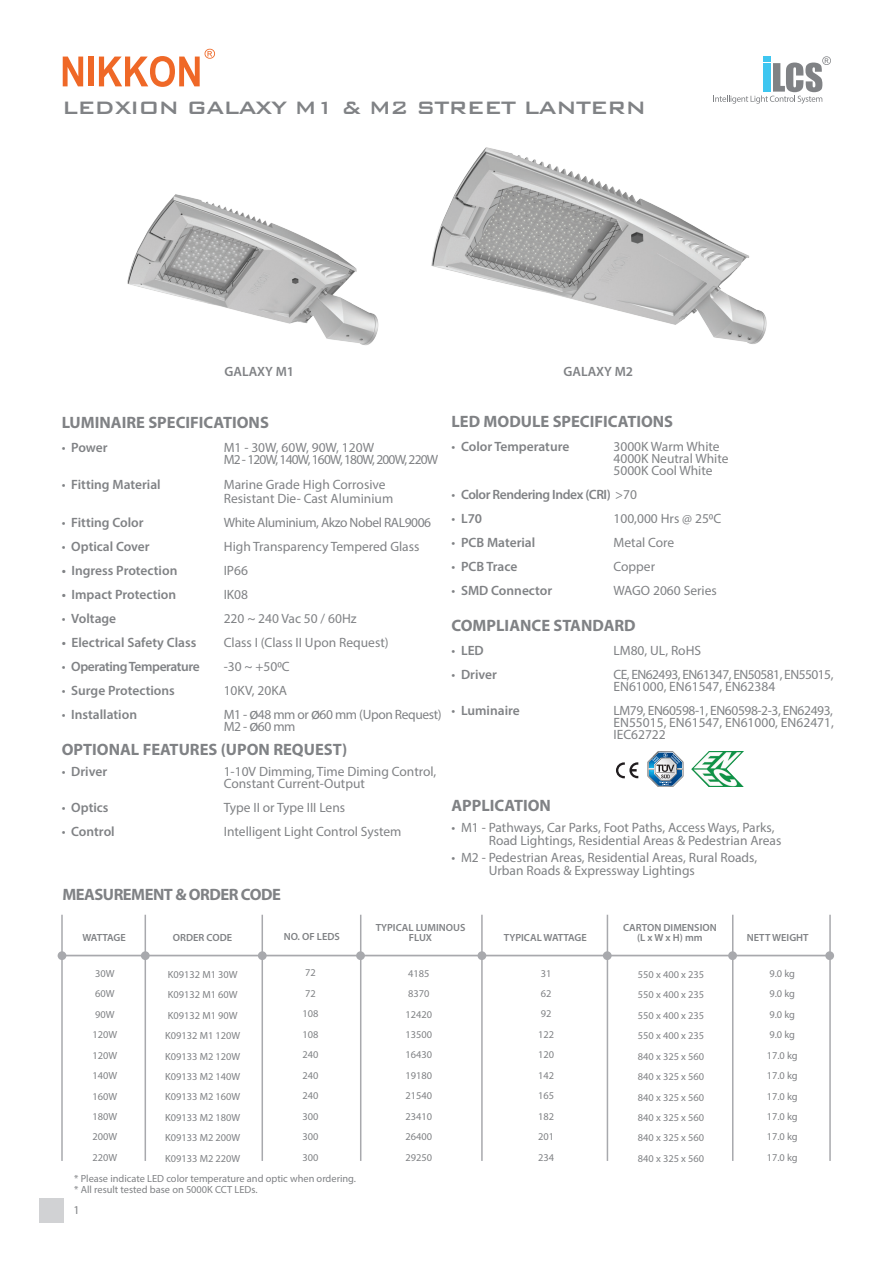
<style>
.page{position:relative;width:893px;height:1263px;background:#fff}
.page>*{position:absolute;margin:0;border:0;box-sizing:border-box;transform-origin:0 0}
.t1{font:500 24px "Bank Gothic BT";letter-spacing:-.04em;color:#808285}
.t2{font:700 16.5px "Myriad Pro";color:#808285}
.t3{font:700 16.5px "Myriad Pro";letter-spacing:-.03em;color:#808285}
.t4{font:13.5px/12px "Myriad Pro";color:#808285}
.t5{font:600 13.5px "Myriad Pro";color:#808285}
.t6{font:13.5px/12px "Myriad Pro";letter-spacing:-.03em;color:#808285}
.t7{font:13.5px/12px "Myriad Pro";letter-spacing:-.04em;color:#808285}
.t8{font:13.5px/12px "Myriad Pro";letter-spacing:-.06em;color:#808285}
.t9{font:600 13.5px "Myriad Pro";letter-spacing:-.03em;color:#808285}
.t10{font:12px "Myriad Pro";color:#808285}
.t11{font:10.35px/20.4px "Myriad Pro";color:#808285}
.t12{font:600 10.35px/10.2px "Myriad Pro";color:#808285;text-align:center}
.t13{font:600 10.35px "Myriad Pro";letter-spacing:-.04em;color:#808285}
.s1{font-weight:400}
.s2{font-size:16.5px}
</style>
<div class="page">
<div style="left:40px;top:1198px;width:24px;height:25px;background:#d1d2d4"></div>
<svg style="left:63px;top:57px;width:20px;height:29px"></svg>
<div style="left:89px;top:57px;width:5px;height:29px;background:#ef6827"></div>
<svg style="left:99px;top:49px;width:116px;height:38px"></svg>
<svg style="left:713px;top:56px;width:118px;height:48px"></svg>
<img style="left:431px;top:147px;width:336px;height:197px">
<img style="left:127px;top:194px;width:252px;height:152px">
<svg style="left:616px;top:762px;width:22px;height:16px"></svg>
<svg style="left:648px;top:751px;width:35px;height:36px"></svg>
<img style="left:691px;top:751px;width:53px;height:36px">
<hr style="left:829px;top:915px;width:2px;height:246px;background:#a8a9ad">
<div style="left:825px;top:951px;width:9px;height:9px;background:#a8a9ad;border-radius:50%"></div>
<hr style="left:607px;top:915px;width:1px;height:246px;background:#a8a9ad">
<hr style="left:732px;top:915px;width:1px;height:246px;background:#a8a9ad">
<hr style="left:360px;top:915px;width:1px;height:246px;background:#a8a9ad">
<hr style="left:481px;top:915px;width:2px;height:246px;background:#a8a9ad">
<div style="left:603px;top:951px;width:9px;height:9px;background:#a8a9ad;border-radius:50%"></div>
<div style="left:728px;top:951px;width:9px;height:9px;background:#a8a9ad;border-radius:50%"></div>
<div style="left:356px;top:951px;width:9px;height:9px;background:#a8a9ad;border-radius:50%"></div>
<div style="left:478px;top:951px;width:8px;height:9px;background:#a8a9ad;border-radius:50%"></div>
<svg style="left:66px;top:955px;width:759px;height:1px"></svg>
<hr style="left:61px;top:915px;width:2px;height:246px;background:#a8a9ad">
<div style="left:58px;top:951px;width:8px;height:9px;background:#a8a9ad;border-radius:50%"></div>
<hr style="left:145px;top:915px;width:1px;height:246px;background:#a8a9ad">
<hr style="left:262px;top:915px;width:1px;height:246px;background:#a8a9ad">
<div style="left:141px;top:951px;width:9px;height:9px;background:#a8a9ad;border-radius:50%"></div>
<div style="left:258px;top:951px;width:9px;height:9px;background:#a8a9ad;border-radius:50%"></div>
<h1 class="t1" style="left:62px;top:94px;width:586px">LEDXION GALAXY M1 &amp; M2 STREET LANTERN</h1>
<p class="t5" style="left:225px;top:363px;width:71px">GALAXY M1</p>
<p class="t5" style="left:563px;top:363px;width:71px">GALAXY M2</p>
<p class="t2" style="left:62px;top:411px;width:209px">LUMINAIRE SPECIFICATIONS</p>
<p class="t5" style="left:62px;top:439px;width:47px"><span class="s1">•</span> Power</p>
<p class="t8" style="left:224px;top:441px;width:216px">M1 - 30W, 60W, 90W, 120W<br>M2 - 120W, 140W, 160W, 180W, 200W, 220W</p>
<p class="t5" style="left:62px;top:476px;width:100px"><span class="s1">•</span> Fitting Material</p>
<p class="t4" style="left:224px;top:478px;width:171px;line-height:13.5px">Marine Grade High Corrosive<br>Resistant Die- Cast Aluminium</p>
<p class="t5" style="left:62px;top:514px;width:83px"><span class="s1">•</span> Fitting Color</p>
<p class="t6" style="left:224px;top:516px;width:209px">White Aluminium, Akzo Nobel RAL9006</p>
<p class="t5" style="left:62px;top:538px;width:90px"><span class="s1">•</span> Optical Cover</p>
<p class="t4" style="left:224px;top:540px;width:197px">High Transparency Tempered Glass</p>
<p class="t5" style="left:62px;top:562px;width:117px">• Ingress Protection</p>
<p class="t4" style="left:224px;top:564px;width:26px">IP66</p>
<p class="t5" style="left:62px;top:586px;width:116px">• Impact Protection</p>
<p class="t4" style="left:224px;top:588px;width:26px">IK08</p>
<p class="t5" style="left:62px;top:610px;width:56px"><span class="s1">•</span> Voltage</p>
<p class="t4" style="left:224px;top:612px;width:134px">220 ~ 240 Vac 50 / 60Hz</p>
<p class="t5" style="left:62px;top:634px;width:136px">• Electrical Safety Class</p>
<p class="t4" style="left:224px;top:636px;width:166px">Class I (Class II Upon Request)</p>
<p class="t9" style="left:62px;top:658px;width:140px"><span class="s1">•</span> Operating Temperature</p>
<p class="t4" style="left:224px;top:660px;width:68px">-30 ~ +500C</p>
<p class="t5" style="left:62px;top:682px;width:115px"><span class="s1">•</span> Surge Protections</p>
<p class="t4" style="left:224px;top:684px;width:65px">10KV, 20KA</p>
<p class="t5" style="left:62px;top:706px;width:77px"><span class="s1">•</span> Installation</p>
<p class="t6" style="left:224px;top:708px;width:219px">M1 - <span class="s2">ø</span>48 mm or <span class="s2">ø</span>60 mm (Upon Request)<br>M2 - <span class="s2">ø</span>60 mm</p>
<p class="t2" style="left:62px;top:738px;width:287px">OPTIONAL FEATURES (UPON REQUEST)</p>
<p class="t5" style="left:62px;top:763px;width:47px"><span class="s1">•</span> Driver</p>
<p class="t4" style="left:224px;top:765px;width:214px">1-10V Dimming, Time Diming Control,<br>Constant Current-Output</p>
<p class="t5" style="left:62px;top:799px;width:48px"><span class="s1">•</span> Optics</p>
<p class="t4" style="left:224px;top:801px;width:123px">Type II or Type III Lens</p>
<p class="t5" style="left:62px;top:823px;width:55px"><span class="s1">•</span> Control</p>
<p class="t4" style="left:224px;top:825px;width:179px">Intelligent Light Control System</p>
<p class="t3" style="left:62px;top:884px;width:220px">MEASUREMENT &amp; ORDER CODE</p>
<p class="t2" style="left:451px;top:410px;width:223px">LED MODULE SPECIFICATIONS</p>
<p class="t5" style="left:451px;top:438px;width:119px"><span class="s1">•</span> Color Temperature</p>
<p class="t4" style="left:613px;top:440px;width:117px">3000K Warm White<br>4000K Neutral White<br>5000K Cool White</p>
<p class="t9" style="left:451px;top:486px;width:187px"><span class="s1">•</span> Color Rendering Index (CRI) <span class="s1">&gt;70</span></p>
<p class="t5" style="left:451px;top:510px;width:32px"><span class="s1">•</span> L70</p>
<p class="t4" style="left:613px;top:512px;width:109px">100,000 Hrs @ 250C</p>
<p class="t5" style="left:451px;top:534px;width:85px"><span class="s1">•</span> PCB Material</p>
<p class="t4" style="left:613px;top:536px;width:62px">Metal Core</p>
<p class="t5" style="left:451px;top:558px;width:67px"><span class="s1">•</span> PCB Trace</p>
<p class="t4" style="left:613px;top:560px;width:43px">Copper</p>
<p class="t5" style="left:451px;top:582px;width:102px"><span class="s1">•</span> SMD Connector</p>
<p class="t4" style="left:613px;top:584px;width:105px">WAGO 2060 Series</p>
<p class="t2" style="left:451px;top:614px;width:186px">COMPLIANCE STANDARD</p>
<p class="t5" style="left:451px;top:642px;width:34px"><span class="s1">•</span> LED</p>
<p class="t4" style="left:613px;top:644px;width:89px">LM80, UL, RoHS</p>
<p class="t5" style="left:451px;top:666px;width:47px"><span class="s1">•</span> Driver</p>
<p class="t7" style="left:613px;top:668px;width:221px">CE, EN62493, EN61347, EN50581, EN55015,<br>EN61000, EN61547, EN62384</p>
<p class="t5" style="left:451px;top:702px;width:70px"><span class="s1">•</span> Luminaire</p>
<p class="t4" style="left:613px;top:704px;width:222px;text-align:justify">LM79, EN60598-1, EN60598-2-3, EN62493, EN55015, EN61547, EN61000, EN62471, IEC62722</p>
<p class="t2" style="left:451px;top:794px;width:101px">APPLICATION</p>
<p class="t4" style="left:489px;top:820px;width:294px;line-height:13.5px;text-indent:-37px">• M1 - Pathways, Car Parks, Foot Paths, Access Ways, Parks,<br>Road Lightings, Residential Areas &amp; Pedestrian Areas</p>
<p class="t4" style="left:489px;top:850px;width:270px;line-height:13.5px;text-indent:-37px">• M2 - Pedestrian Areas, Residential Areas, Rural Roads,<br>Urban Roads &amp; Expressway Lightings</p>
<p class="t13" style="left:82px;top:930px;width:45px">WATTAGE</p>
<p class="t11" style="left:93px;top:963px;width:26px">30W<br>60W<br>90W<br>120W<br>120W<br>140W<br>160W<br>180W<br>200W<br>220W</p>
<p class="t12" style="left:173px;top:932px;width:61px">ORDER CODE</p>
<p class="t12" style="left:623px;top:922px;width:95px">CARTON DIMENSION (L x W x H) mm</p>
<p class="t12" style="left:376px;top:922px;width:91px">TYPICAL LUMINOUS<br>FLUX</p>
<p class="t12" style="left:504px;top:932px;width:84px">TYPICAL WATTAGE</p>
<p class="t12" style="left:284px;top:931px;width:58px">NO. OF LEDS</p>
<p class="t11" style="left:165px;top:964px;width:77px">K09132 M1 30W<br>K09132 M1 60W<br>K09132 M1 90W<br>K09132 M1 120W<br>K09133 M2 120W<br>K09133 M2 140W<br>K09133 M2 160W<br>K09133 M2 180W<br>K09133 M2 200W<br>K09133 M2 220W</p>
<p class="t11" style="left:302px;top:962px;width:17px">72<br>72<br>108<br>108<br>240<br>240<br>240<br>300<br>300<br>300</p>
<p class="t11" style="left:538px;top:963px;width:17px">31<br>62<br>92<br>122<br>120<br>142<br>165<br>182<br>201<br>234</p>
<p class="t11" style="left:638px;top:964px;width:68px;text-align:justify">550 x 400 x 235<br>550 x 400 x 235<br>550 x 400 x 235<br>550 x 400 x 235<br>840 x 325 x 560<br>840 x 325 x 560<br>840 x 325 x 560<br>840 x 325 x 560<br>840 x 325 x 560<br>840 x 325 x 560</p>
<p class="t11" style="left:406px;top:963px;width:28px">4185<br>8370<br>12420<br>13500<br>16430<br>19180<br>21540<br>23410<br>26400<br>29250</p>
<p class="t11" style="left:74px;top:1172px;width:283px;line-height:11.6px">* Please indicate LED color temperature and optic when ordering. * All result tested base on 5000K CCT LEDs.</p>
<p class="t10" style="left:73px;top:1202px;width:8px">1</p>
<p class="t12" style="left:747px;top:932px;width:63px">NETT WEIGHT</p>
<p class="t11" style="left:767px;top:963px;width:32px">9.0 kg<br>9.0 kg<br>9.0 kg<br>9.0 kg<br>17.0 kg<br>17.0 kg<br>17.0 kg<br>17.0 kg<br>17.0 kg<br>17.0 kg</p>
</div>
